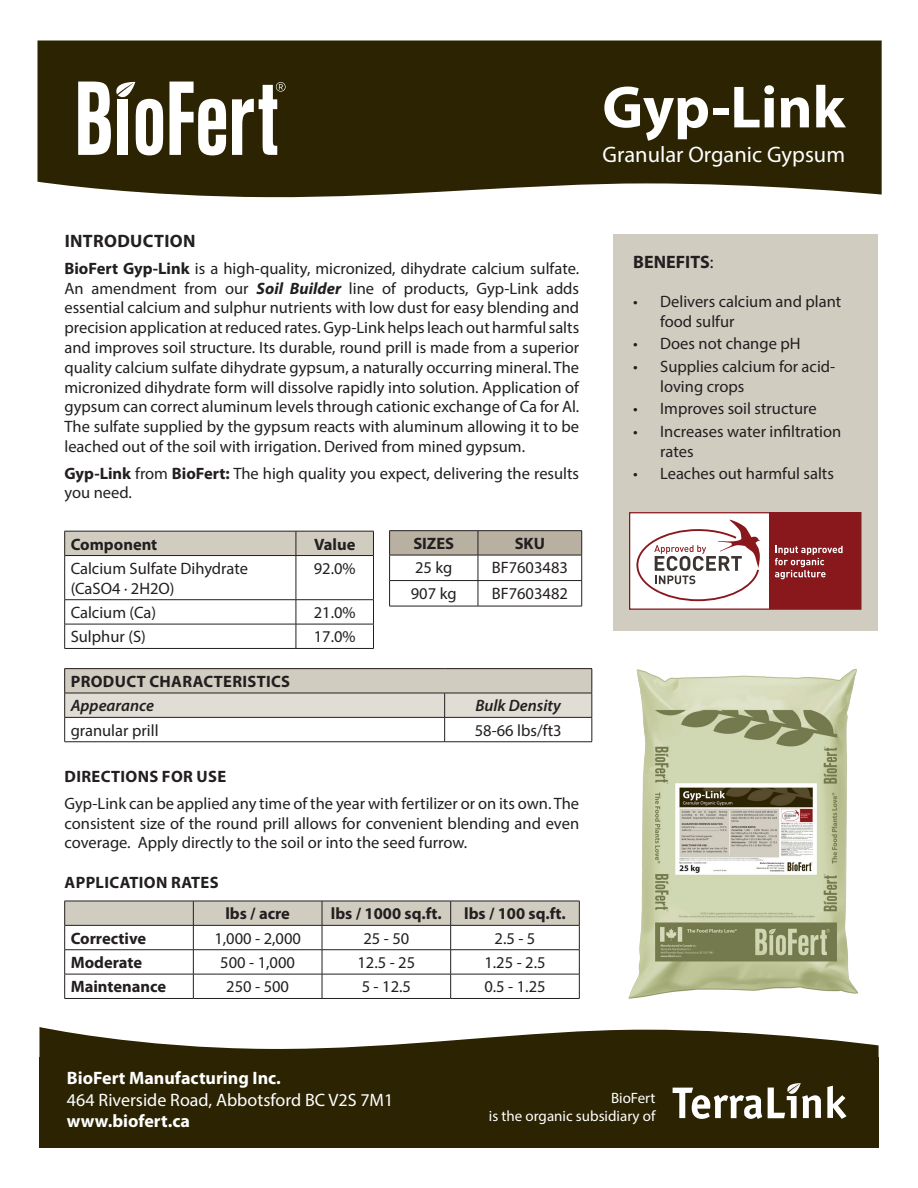
<style>
.page{position:relative;width:918px;height:1188px;background:#fff}
.page>*{position:absolute;margin:0;border:0;box-sizing:border-box;transform-origin:0 0}
.t1{font:700 60px "Myriad Pro";color:#fff}
.t2{font:22.5px "Myriad Pro";color:#fff}
.t3{font:700 18px "Myriad Pro";color:#fff}
.t4{font:18px "Myriad Pro";color:#fff}
.t5{font:700 18px "Myriad Pro";letter-spacing:.02em;color:#231f20}
.t6{font:700 18px "Myriad Pro";color:#231f20}
.t7{font:16.5px/19.8px "Myriad Pro";color:#231f20}
.t8{font:700 16.5px "Myriad Pro";color:#231f20}
.t9{font:700 16.5px "Myriad Pro";letter-spacing:.02em;color:#231f20}
.t10{font:italic 600 16.5px "Myriad Pro";color:#231f20}
.t11{font:15px "Myriad Pro";color:#fff}
.s1{font-weight:700}
.s2{font-weight:700;font-style:italic}
.s3{font-weight:400}
</style>
<div class="page">
<div style="left:64px;top:531px;width:310px;height:24px;background:#d1ccc0"></div>
<hr style="left:64px;top:555px;width:232px;height:1px;background:#231f20">
<hr style="left:296px;top:555px;width:78px;height:1px;background:#231f20">
<hr style="left:64px;top:556px;width:1px;height:44px;background:#231f20">
<hr style="left:296px;top:556px;width:1px;height:44px;background:#231f20">
<hr style="left:373px;top:556px;width:1px;height:44px;background:#231f20">
<hr style="left:64px;top:599px;width:232px;height:1px;background:#231f20">
<hr style="left:296px;top:599px;width:78px;height:1px;background:#231f20">
<hr style="left:64px;top:624px;width:232px;height:1px;background:#231f20">
<svg style="left:64px;top:600px;width:1px;height:48px"></svg>
<hr style="left:296px;top:624px;width:78px;height:1px;background:#231f20">
<svg style="left:296px;top:600px;width:1px;height:48px"></svg>
<svg style="left:373px;top:600px;width:1px;height:48px"></svg>
<hr style="left:64px;top:648px;width:232px;height:1px;background:#231f20">
<hr style="left:296px;top:648px;width:78px;height:1px;background:#231f20">
<hr style="left:64px;top:742px;width:381px;height:1px;background:#231f20">
<hr style="left:445px;top:742px;width:147px;height:1px;background:#231f20">
<hr style="left:64px;top:668px;width:381px;height:1px;background:#231f20">
<hr style="left:445px;top:668px;width:147px;height:1px;background:#231f20">
<svg style="left:64px;top:669px;width:529px;height:73px"></svg>
<hr style="left:64px;top:693px;width:381px;height:1px;background:#231f20">
<hr style="left:445px;top:693px;width:147px;height:1px;background:#231f20">
<svg style="left:64px;top:901px;width:516px;height:97px"></svg>
<hr style="left:64px;top:998px;width:129px;height:1px;background:#231f20">
<hr style="left:193px;top:998px;width:129px;height:1px;background:#231f20">
<hr style="left:322px;top:998px;width:129px;height:1px;background:#231f20">
<hr style="left:451px;top:998px;width:129px;height:1px;background:#231f20">
<div style="left:38px;top:41px;width:844px;height:157px;background:#2b2302"></div>
<svg style="left:169px;top:82px;width:57px;height:73px"></svg>
<svg style="left:232px;top:82px;width:54px;height:73px"></svg>
<svg style="left:78px;top:82px;width:85px;height:73px"></svg>
<svg style="left:39px;top:1027px;width:840px;height:30px;fill:#2b2302"></svg>
<div style="left:39px;top:1057px;width:840px;height:91px;background:#2b2302"></div>
<svg style="left:827px;top:1086px;width:20px;height:33px"></svg>
<svg style="left:673px;top:1088px;width:89px;height:31px"></svg>
<svg style="left:768px;top:1083px;width:53px;height:35px"></svg>
<div style="left:613px;top:234px;width:265px;height:397px;background:#d1ccc0"></div>
<img style="left:628px;top:669px;width:230px;height:330px">
<hr style="left:389px;top:530px;width:89px;height:1px;background:#231f20">
<hr style="left:478px;top:530px;width:104px;height:1px;background:#231f20">
<svg style="left:389px;top:531px;width:193px;height:75px"></svg>
<hr style="left:389px;top:606px;width:89px;height:1px;background:#231f20">
<hr style="left:478px;top:606px;width:104px;height:1px;background:#231f20">
<div style="left:630px;top:513px;width:231px;height:96px;background:#fff"></div>
<div style="left:629px;top:512px;width:232px;height:98px;border:1px solid #88181b"></div>
<div style="left:769px;top:513px;width:92px;height:96px;background:#88181b"></div>
<svg style="left:636px;top:520px;width:124px;height:81px"></svg>
<svg style="left:775px;top:546px;width:68px;height:33px"></svg>
<p class="t1" style="left:602px;top:68px;width:244px">Gyp-Link</p>
<p class="t2" style="left:603px;top:140px;width:244px">Granular Organic Gypsum</p>
<p class="t5" style="left:65px;top:230px;width:132px">INTRODUCTION</p>
<p class="t7" style="left:64px;top:258px;width:516px;text-align:justify"><span class="s1">BioFert Gyp-Link</span> is a high-quality, micronized, dihydrate calcium sulfate.<br>An amendment from our <span class="s2">Soil Builder</span> line of products, Gyp-Link adds essential calcium and sulphur nutrients with low dust for easy blending and precision application at reduced rates. Gyp-Link helps leach out harmful salts and improves soil structure. Its durable, round prill is made from a superior quality calcium sulfate dihydrate gypsum, a naturally occurring mineral. The micronized dihydrate form will dissolve rapidly into solution. Application of gypsum can correct aluminum levels through cationic exchange of Ca for Al.<br>The sulfate supplied by the gypsum reacts with aluminum allowing it to be leached out of the soil with irrigation. Derived from mined gypsum.</p>
<p class="t7" style="left:64px;top:463px;width:516px"><span class="s1">Gyp-Link</span> from <span class="s1">BioFert:</span> The high quality you expect, delivering the results you need.</p>
<p class="t8" style="left:71px;top:533px;width:88px">Component</p>
<p class="t8" style="left:314px;top:533px;width:43px">Value</p>
<p class="t7" style="left:71px;top:558px;width:179px">Calcium Sulfate Dihydrate (CaSO4 · 2H2O)</p>
<p class="t7" style="left:314px;top:558px;width:43px">92.0%</p>
<p class="t7" style="left:71px;top:602px;width:87px">Calcium (Ca)</p>
<p class="t7" style="left:314px;top:602px;width:43px">21.0%</p>
<p class="t7" style="left:71px;top:627px;width:77px">Sulphur (S)</p>
<p class="t7" style="left:314px;top:627px;width:43px">17.0%</p>
<p class="t9" style="left:71px;top:671px;width:221px">PRODUCT CHARACTERISTICS</p>
<p class="t10" style="left:71px;top:695px;width:85px">Appearance</p>
<p class="t10" style="left:475px;top:695px;width:87px">Bulk Density</p>
<p class="t7" style="left:71px;top:720px;width:89px">granular prill</p>
<p class="t7" style="left:475px;top:720px;width:88px">58-66 lbs/ft3</p>
<p class="t9" style="left:65px;top:766px;width:163px">DIRECTIONS FOR USE</p>
<p class="t7" style="left:64px;top:793px;width:516px;text-align:justify">Gyp-Link can be applied any time of the year with fertilizer or on its own. The consistent size of the round prill allows for convenient blending and even coverage. Apply directly to the soil or into the seed furrow.</p>
<p class="t9" style="left:65px;top:872px;width:155px">APPLICATION RATES</p>
<p class="t8" style="left:225px;top:903px;width:66px">lbs / acre</p>
<p class="t8" style="left:331px;top:903px;width:112px">lbs / 1000 sq.ft.</p>
<p class="t8" style="left:464px;top:903px;width:103px">lbs / 100 sq.ft.</p>
<p class="t8" style="left:71px;top:927px;width:77px">Corrective</p>
<p class="t7" style="left:214px;top:928px;width:88px">1,000 - 2,000</p>
<p class="t7" style="left:363px;top:928px;width:47px">25 - 50</p>
<p class="t7" style="left:495px;top:928px;width:42px">2.5 - 5</p>
<p class="t8" style="left:71px;top:952px;width:73px">Moderate</p>
<p class="t7" style="left:220px;top:952px;width:76px">500 - 1,000</p>
<p class="t7" style="left:357px;top:952px;width:59px">12.5 - 25</p>
<p class="t7" style="left:484px;top:952px;width:63px">1.25 - 2.5</p>
<p class="t8" style="left:71px;top:976px;width:97px">Maintenance</p>
<p class="t7" style="left:226px;top:977px;width:64px">250 - 500</p>
<p class="t7" style="left:362px;top:977px;width:51px">5 - 12.5</p>
<p class="t7" style="left:484px;top:977px;width:63px">0.5 - 1.25</p>
<p class="t8" style="left:413px;top:533px;width:42px">SIZES</p>
<p class="t8" style="left:515px;top:533px;width:32px">SKU</p>
<p class="t7" style="left:415px;top:558px;width:39px">25 kg</p>
<p class="t7" style="left:492px;top:558px;width:78px">BF7603483</p>
<p class="t7" style="left:411px;top:583px;width:47px">907 kg</p>
<p class="t7" style="left:492px;top:583px;width:78px">BF7603482</p>
<p class="t6" style="left:633px;top:250px;width:82px">BENEFITS<span class="s3">:</span></p>
<p class="t7" style="left:660px;top:291px;width:183px;text-indent:-27px">• Delivers calcium and plant food sulfur</p>
<p class="t7" style="left:633px;top:334px;width:169px">• Does not change pH</p>
<p class="t7" style="left:660px;top:356px;width:177px;text-indent:-27px">• Supplies calcium for acid&shy;loving crops</p>
<p class="t7" style="left:633px;top:399px;width:185px">• Improves soil structure</p>
<p class="t7" style="left:660px;top:421px;width:183px;text-indent:-27px">• Increases water infiltration rates</p>
<p class="t7" style="left:633px;top:463px;width:202px">• Leaches out harmful salts</p>
<p class="t3" style="left:67px;top:1066px;width:216px">BioFert Manufacturing Inc.</p>
<p class="t4" style="left:67px;top:1089px;width:328px">464 Riverside Road, Abbotsford BC V2S 7M1</p>
<p class="t3" style="left:67px;top:1110px;width:125px">www.biofert.ca</p>
<p class="t11" style="left:611px;top:1089px;width:46px">BioFert</p>
<p class="t11" style="left:489px;top:1107px;width:168px">is the organic subsidiary of</p>
</div>
